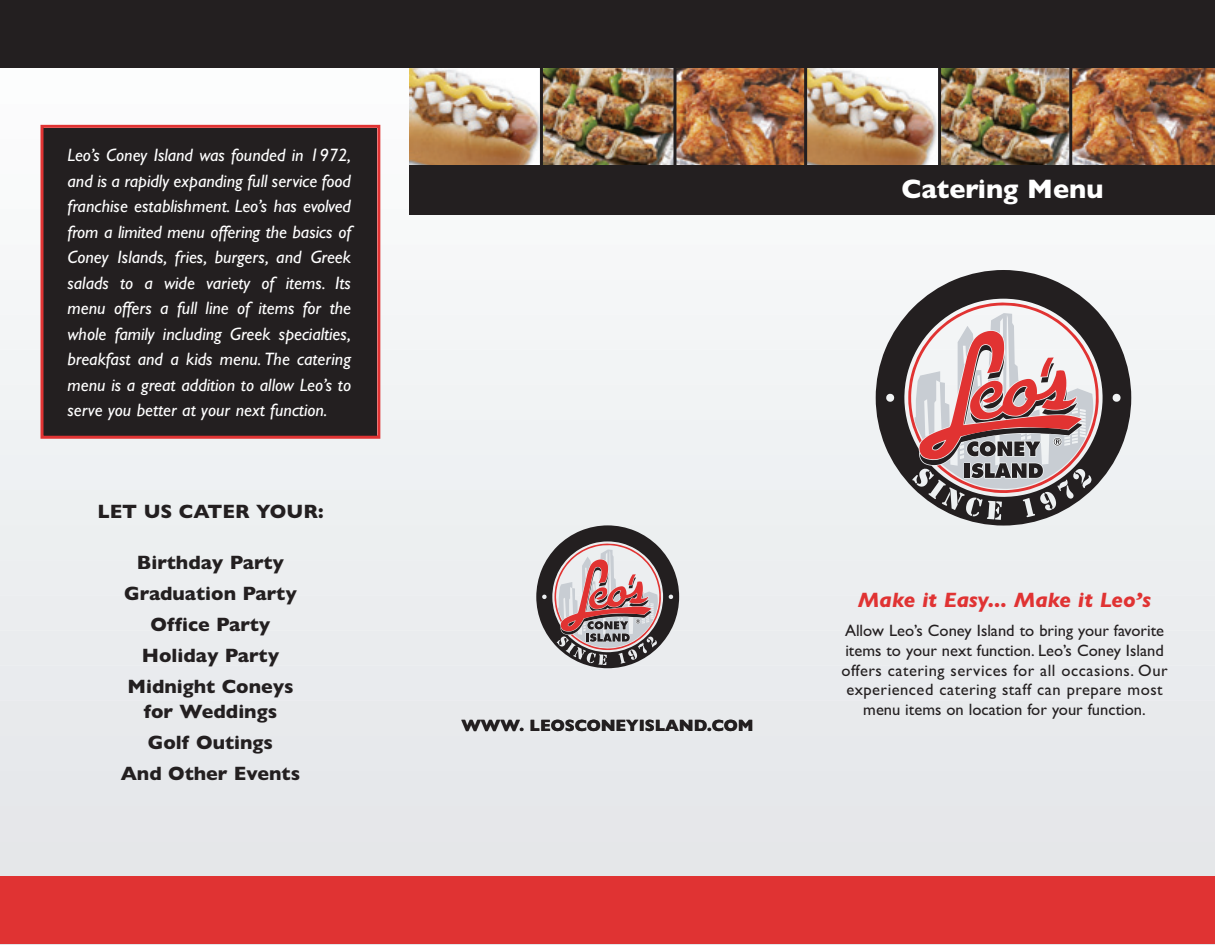
<style>
.page{position:relative;width:1215px;height:945px;background:#fff}
.page>*{position:absolute;margin:0;border:0;box-sizing:border-box;transform-origin:0 0}
.t1{font:700 27px "Gill Sans";color:#fff}
.t2{font:italic 700 21px "Gill Sans";color:#e03333}
.t3{font:700 19.5px/30.9px "Gill Sans";color:#231f20;text-align:center}
.t4{font:italic 18px/25.5px "Gill Sans";color:#fff;text-align:justify}
.t5{font:16.5px/19.8px "Gill Sans";color:#231f20;text-align:center}
.t6{font:700 16.5px "Gill Sans";color:#231f20}
</style>
<div class="page">
<div style="left:0;top:909px;width:1215px;height:36px;background:#e03333"></div>
<div style="left:0;top:839px;width:1215px;height:40px;background:#e5e7e9"></div>
<div style="left:0;top:804px;width:1215px;height:40px;background:#e6e7ea"></div>
<div style="left:0;top:768px;width:1215px;height:41px;background:#e6e8eb"></div>
<div style="left:0;top:733px;width:1215px;height:40px;background:#e7e9ec"></div>
<div style="left:0;top:698px;width:1215px;height:40px;background:#e8eaec"></div>
<div style="left:0;top:663px;width:1215px;height:40px;background:#e9ebee"></div>
<div style="left:0;top:628px;width:1215px;height:40px;background:#eaecee"></div>
<div style="left:0;top:593px;width:1215px;height:40px;background:#ebedef"></div>
<div style="left:0;top:558px;width:1215px;height:40px;background:#eceef0"></div>
<div style="left:0;top:523px;width:1215px;height:40px;background:#eceff0"></div>
<div style="left:0;top:488px;width:1215px;height:40px;background:#edf0f1"></div>
<div style="left:0;top:452px;width:1215px;height:41px;background:#eef1f3"></div>
<div style="left:0;top:417px;width:1215px;height:40px;background:#eff2f3"></div>
<div style="left:0;top:382px;width:1215px;height:40px;background:#f1f3f4"></div>
<div style="left:0;top:347px;width:1215px;height:40px;background:#f2f4f5"></div>
<div style="left:0;top:312px;width:1215px;height:40px;background:#f3f5f6"></div>
<div style="left:0;top:277px;width:1215px;height:40px;background:#f4f6f7"></div>
<div style="left:0;top:242px;width:1215px;height:40px;background:#f6f7f8"></div>
<div style="left:0;top:207px;width:1215px;height:40px;background:#f7f9f9"></div>
<div style="left:0;top:172px;width:1215px;height:40px;background:#f9fafa"></div>
<div style="left:0;top:136px;width:1215px;height:41px;background:#fafafb"></div>
<div style="left:0;top:101px;width:1215px;height:40px;background:#fbfbfc"></div>
<svg style="left:876px;top:270px;width:255px;height:256px"></svg>
<svg style="left:908px;top:302px;width:191px;height:191px"></svg>
<img style="left:543px;top:68px;width:672px;height:97px">
<div style="left:0;top:876px;width:1215px;height:67px;background:#e03333"></div>
<div style="left:44px;top:128px;width:333px;height:308px;background:#231f20"></div>
<div style="left:40px;top:125px;width:340px;height:314px;border:3px solid #e03333"></div>
<img style="left:410px;top:68px;width:130px;height:97px">
<div style="left:410px;top:165px;width:805px;height:49px;background:#231f20"></div>
<svg style="left:536px;top:525px;width:143px;height:143px"></svg>
<hr style="left:804px;top:63px;width:3px;height:104px;background:#231f20">
<div style="left:0;top:0;width:1215px;height:68px;background:#231f20"></div>
<hr style="left:540px;top:66px;width:3px;height:102px;background:#231f20">
<hr style="left:673px;top:66px;width:3px;height:102px;background:#231f20">
<hr style="left:938px;top:66px;width:3px;height:102px;background:#231f20">
<hr style="left:1069px;top:66px;width:3px;height:102px;background:#231f20">
<p class="t4" style="left:68px;top:142px;width:285px">Leo’s Coney Island was founded in 1972, and is a rapidly expanding full service food franchise establishment. Leo’s has evolved from a limited menu offering the basics of Coney Islands, fries, burgers, and Greek salads to a wide variety of items. Its menu offers a full line of items for the whole family including Greek specialties, breakfast and a kids menu. The catering menu is a great addition to allow Leo’s to serve you better at your next function.</p>
<p class="t3" style="left:97px;top:496px;width:228px">LET US CATER YOUR:</p>
<p class="t3" style="left:124px;top:547px;width:174px">Birthday Party<br>Graduation Party<br>Office Party<br>Holiday Party<br>Midnight Coneys</p>
<p class="t3" style="left:121px;top:696px;width:181px">for Weddings<br>Golf Outings<br>And Other Events</p>
<h1 class="t1" style="left:901px;top:173px;width:204px">Catering Menu</h1>
<p class="t6" style="left:461px;top:716px;width:294px">WWW. LEOSCONEYISLAND.COM</p>
<p class="t2" style="left:858px;top:587px;width:295px">Make it Easy... Make it Leo’s</p>
<p class="t5" style="left:841px;top:620px;width:328px">Allow Leo’s Coney Island to bring your favorite items to your next function. Leo’s Coney Island offers catering services for all occasions. Our experienced catering staff can prepare most menu items on location for your function.</p>
</div>
